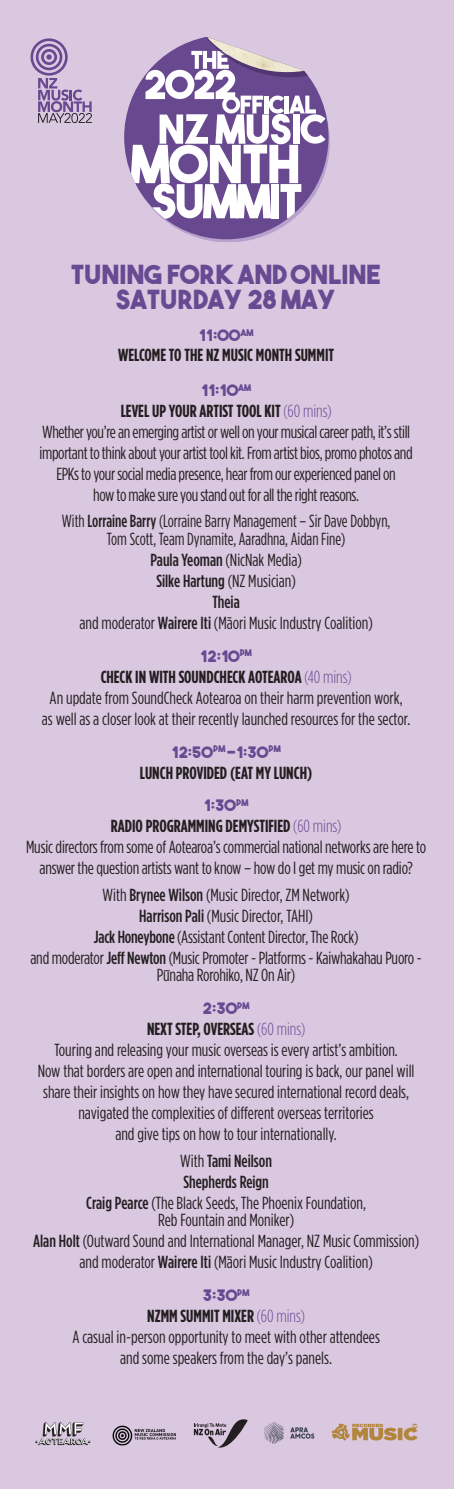
<style>
.page{position:relative;width:454px;height:1489px;background:#fff}
.page>*{position:absolute;margin:0;border:0;box-sizing:border-box;transform-origin:0 0}
.t1{font:26.25px "The Bold Font";color:#674a91}
.t2{font:17.5px/21px "Gotham Condensed";color:#231f20;text-align:center}
.t3{font:17.5px/21px "Gotham Condensed";letter-spacing:-.02em;color:#231f20}
.t4{font:700 17.5px "Gotham Condensed";color:#231f20}
.t5{font:17.5px "Gotham Condensed";color:#231f20;scale:.95 1}
.t6{font:500 17.5px "Gotham Condensed";color:#231f20}
.t7{font:15.75px "The Bold Font";color:#674a91}
.s1{font-weight:300;color:#674a91}
.s2{font-weight:500}
.s3{font-weight:400}
</style>
<div class="page">
<div style="left:0;top:0;width:454px;height:1488px;background:#dac7e0"></div>
<svg style="left:203px;top:124px;width:127px;height:118px"></svg>
<svg style="left:124px;top:103px;width:204px;height:136px"></svg>
<svg style="left:130px;top:38px;width:195px;height:181px"></svg>
<svg style="left:31px;top:38px;width:61px;height:85px"></svg>
<img style="left:35px;top:1421px;width:280px;height:25px">
<div style="left:187px;top:1412px;width:67px;height:41px;background:#dac7e0"></div>
<svg style="left:194px;top:1419px;width:54px;height:28px"></svg>
<svg style="left:332px;top:1423px;width:85px;height:17px"></svg>
<p class="t1" style="left:71px;top:258px;width:311px">TUNING FORK AND ONLINE</p>
<p class="t1" style="left:116px;top:282px;width:222px">SATURDAY 28 MAY</p>
<p class="t7" style="left:199px;top:326px;width:56px">11:00<sup>AM</sup></p>
<p class="t4" style="left:118px;top:345px;width:217px">WELCOME TO THE NZ MUSIC MONTH SUMMIT</p>
<p class="t7" style="left:201px;top:380px;width:52px">11:10<sup>AM</sup></p>
<p class="t4" style="left:121px;top:401px;width:212px">LEVEL UP YOUR ARTIST TOOL KIT <span class="s1">(60 mins)</span></p>
<p class="t3" style="left:40px;top:421px;width:375px">Whether you’re an emerging artist or well on your musical career path, it’s still important to think about your artist tool kit. From artist bios, promo photos and</p>
<p class="t3" style="left:56px;top:463px;width:341px">EPKs to your social media presence, hear from our experienced panel on</p>
<p class="t3" style="left:93px;top:484px;width:267px">how to make sure you stand out for all the right reasons.</p>
<p class="t5" style="left:62px;top:511px;width:347px">With <span class="s2">Lorraine Barry</span> (Lorraine Barry Management – Sir Dave Dobbyn,</p>
<p class="t5" style="left:107px;top:529px;width:253px">Tom Scott, Team Dynamite, Aaradhna, Aidan Fine)</p>
<p class="t2" style="left:150px;top:548px;width:153px"><span class="s2">Paula Yeoman</span> (NicNak Media)</p>
<p class="t6" style="left:156px;top:571px;width:141px">Silke Hartung <span class="s3">(NZ Musician)</span></p>
<p class="t6" style="left:212px;top:592px;width:29px">Theia</p>
<p class="t2" style="left:79px;top:611px;width:295px">and moderator <span class="s2">Wairere Iti</span> (Maori Music Industry Coalition)</p>
<p class="t7" style="left:200px;top:645px;width:53px">12:10<sup>PM</sup></p>
<p class="t4" style="left:101px;top:666px;width:252px">CHECK IN WITH SOUNDCHECK AOTEAROA <span class="s1">(40 mins)</span></p>
<p class="t2" style="left:50px;top:686px;width:354px">An update from SoundCheck Aotearoa on their harm prevention work,</p>
<p class="t2" style="left:42px;top:707px;width:370px">as well as a closer look at their recently launched resources for the sector.</p>
<p class="t7" style="left:172px;top:741px;width:111px">12:50<sup>PM</sup> -1:30<sup>PM</sup></p>
<p class="t4" style="left:140px;top:762px;width:174px">LUNCH PROVIDED (EAT MY LUNCH)</p>
<p class="t7" style="left:204px;top:795px;width:46px">1:30<sup>PM</sup></p>
<p class="t4" style="left:111px;top:816px;width:232px">RADIO PROGRAMMING DEMYSTIFIED <span class="s1">(60 mins)</span></p>
<p class="t2" style="left:26px;top:836px;width:401px">Music directors from some of Aotearoa’s commercial national networks are here to answer the question artists want to know – how do I get my music on radio?</p>
<p class="t2" style="left:103px;top:883px;width:249px">With <span class="s2">Brynee Wilson</span> (Music Director, ZM Network)</p>
<p class="t2" style="left:139px;top:904px;width:175px"><span class="s2">Harrison Pali</span> (Music Director, TAHI)</p>
<p class="t2" style="left:94px;top:925px;width:266px"><span class="s2">Jack Honeybone</span> (Assistant Content Director, The Rock)</p>
<p class="t2" style="left:30px;top:946px;width:393px">and moderator <span class="s2">Jeff Newton</span> (Music Promoter - Platforms - Kaiwhakahau Puoro -</p>
<p class="t2" style="left:157px;top:964px;width:140px">Punaha Rorohiko, NZ On Air)</p>
<p class="t7" style="left:203px;top:998px;width:48px">2:30<sup>PM</sup></p>
<p class="t4" style="left:147px;top:1019px;width:160px">NEXT STEP, OVERSEAS <span class="s1">(60 mins)</span></p>
<p class="t2" style="left:54px;top:1039px;width:345px">Touring and releasing your music overseas is every artist’s ambition.</p>
<p class="t2" style="left:38px;top:1060px;width:378px">Now that borders are open and international touring is back, our panel will</p>
<p class="t2" style="left:43px;top:1081px;width:367px">share their insights on how they have secured international record deals, navigated the complexities of different overseas territories</p>
<p class="t2" style="left:115px;top:1123px;width:223px">and give tips on how to tour internationally.</p>
<p class="t6" style="left:180px;top:1150px;width:93px"><span class="s3">With</span> Tami Neilson</p>
<p class="t6" style="left:183px;top:1171px;width:87px">Shepherds Reign</p>
<p class="t2" style="left:86px;top:1191px;width:281px"><span class="s2">Craig Pearce</span> (The Black Seeds, The Phoenix Foundation,</p>
<p class="t2" style="left:158px;top:1209px;width:137px">Reb Fountain and Moniker)</p>
<p class="t2" style="left:33px;top:1230px;width:387px"><span class="s2">Alan Holt</span> (Outward Sound and International Manager, NZ Music Commission)</p>
<p class="t2" style="left:79px;top:1251px;width:295px">and moderator <span class="s2">Wairere Iti</span> (Maori Music Industry Coalition)</p>
<p class="t7" style="left:203px;top:1285px;width:48px">3:30<sup>PM</sup></p>
<p class="t4" style="left:147px;top:1305px;width:159px">NZMM SUMMIT MIXER <span class="s1">(60 mins)</span></p>
<p class="t2" style="left:72px;top:1325px;width:309px">A casual in-person opportunity to meet with other attendees</p>
<p class="t2" style="left:120px;top:1346px;width:213px">and some speakers from the day’s panels.</p>
</div>
